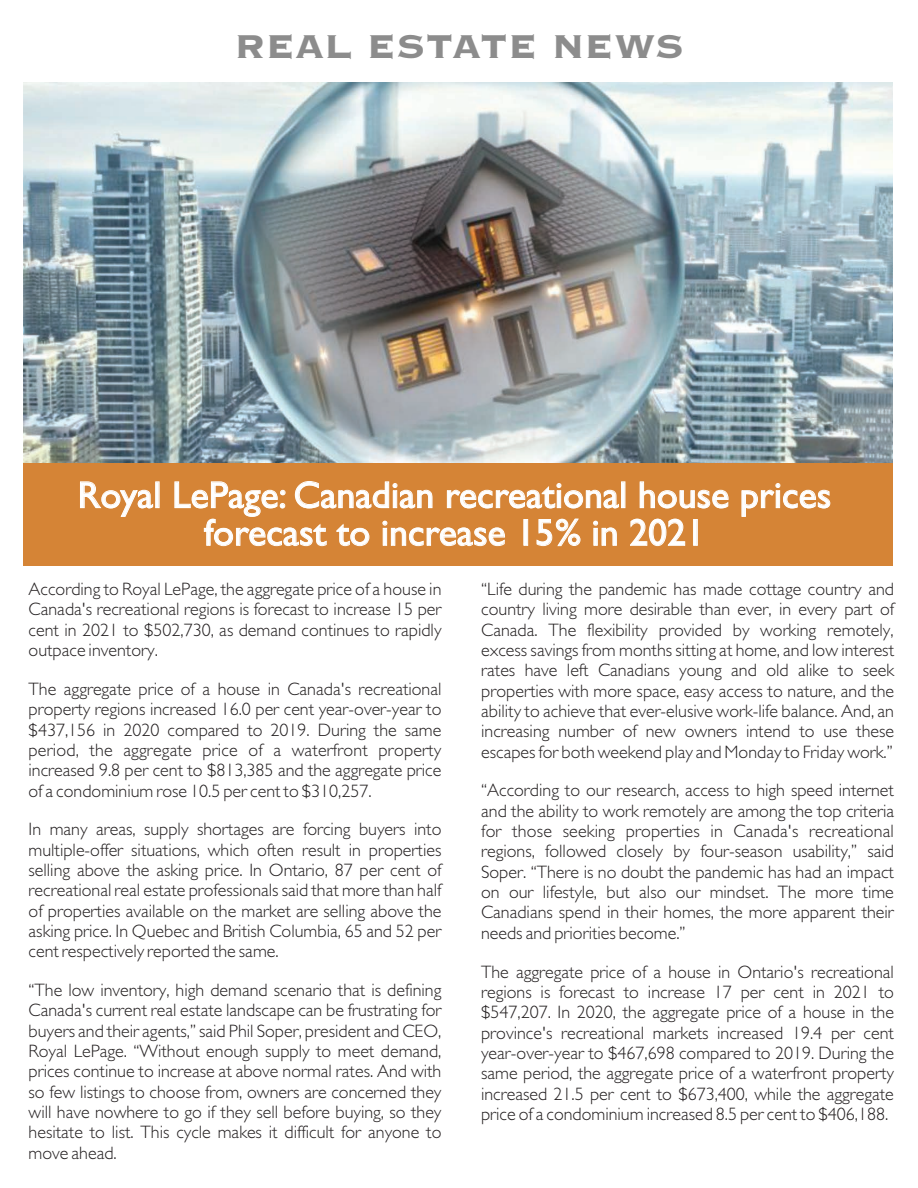
<style>
.page{position:relative;width:918px;height:1188px;background:#fff}
.page>*{position:absolute;margin:0;border:0;box-sizing:border-box;transform-origin:0 0}
.t1{font:800 43.35px "Copperplate Gothic BT";color:#8c8c8c}
.t2{font:37.8px/37.7px "Gill Sans";color:#fff;text-align:center}
.t3{font:300 18px/20.2px "Gill Sans";color:#231f20;text-align:justify}
</style>
<div class="page">
<img style="left:23px;top:83px;width:869px;height:380px">
<div style="left:24px;top:463px;width:869px;height:102px;background:#d58436"></div>
<h1 class="t1" style="left:234px;top:22px;width:451px">REAL ESTATE NEWS</h1>
<h2 class="t2" style="left:78px;top:476px;width:755px">Royal LePage: Canadian recreational house prices forecast to increase 15% in 2021</h2>
<p class="t3" style="left:29px;top:579px;width:414px">According to Royal LePage, the aggregate price of a house in Canada's recreational regions is forecast to increase 15 per cent in 2021 to $502,730, as demand continues to rapidly outpace inventory.</p>
<p class="t3" style="left:29px;top:679px;width:414px">The aggregate price of a house in Canada's recreational property regions increased 16.0 per cent year-over-year to $437,156 in 2020 compared to 2019. During the same period, the aggregate price of a waterfront property increased 9.8 per cent to $813,385 and the aggregate price of a condominium rose 10.5 per cent to $310,257.</p>
<p class="t3" style="left:29px;top:819px;width:414px">In many areas, supply shortages are forcing buyers into multiple-offer situations, which often result in properties selling above the asking price. In Ontario, 87 per cent of recreational real estate professionals said that more than half of properties available on the market are selling above the asking price. In Quebec and British Columbia, 65 and 52 per cent respectively reported the same.</p>
<p class="t3" style="left:29px;top:980px;width:414px">“The low inventory, high demand scenario that is defining Canada's current real estate landscape can be frustrating for buyers and their agents,” said Phil Soper, president and CEO, Royal LePage. “Without enough supply to meet demand, prices continue to increase at above normal rates. And with so few listings to choose from, owners are concerned they will have nowhere to go if they sell before buying, so they hesitate to list. This cycle makes it difficult for anyone to move ahead.</p>
<p class="t3" style="left:481px;top:579px;width:414px">“Life during the pandemic has made cottage country and country living more desirable than ever, in every part of Canada. The flexibility provided by working remotely, excess savings from months sitting at home, and low interest rates have left Canadians young and old alike to seek properties with more space, easy access to nature, and the ability to achieve that ever-elusive work-life balance. And, an increasing number of new owners intend to use these escapes for both weekend play and Monday to Friday work.”</p>
<p class="t3" style="left:481px;top:780px;width:415px">“According to our research, access to high speed internet and the ability to work remotely are among the top criteria for those seeking properties in Canada's recreational regions, followed closely by four-season usability,” said Soper. “There is no doubt the pandemic has had an impact on our lifestyle, but also our mindset. The more time Canadians spend in their homes, the more apparent their needs and priorities become.”</p>
<p class="t3" style="left:481px;top:962px;width:414px">The aggregate price of a house in Ontario's recreational regions is forecast to increase 17 per cent in 2021 to $547,207. In 2020, the aggregate price of a house in the province's recreational markets increased 19.4 per cent year-over-year to $467,698 compared to 2019. During the same period, the aggregate price of a waterfront property increased 21.5 per cent to $673,400, while the aggregate price of a condominium increased 8.5 per cent to $406,188.</p>
</div>
